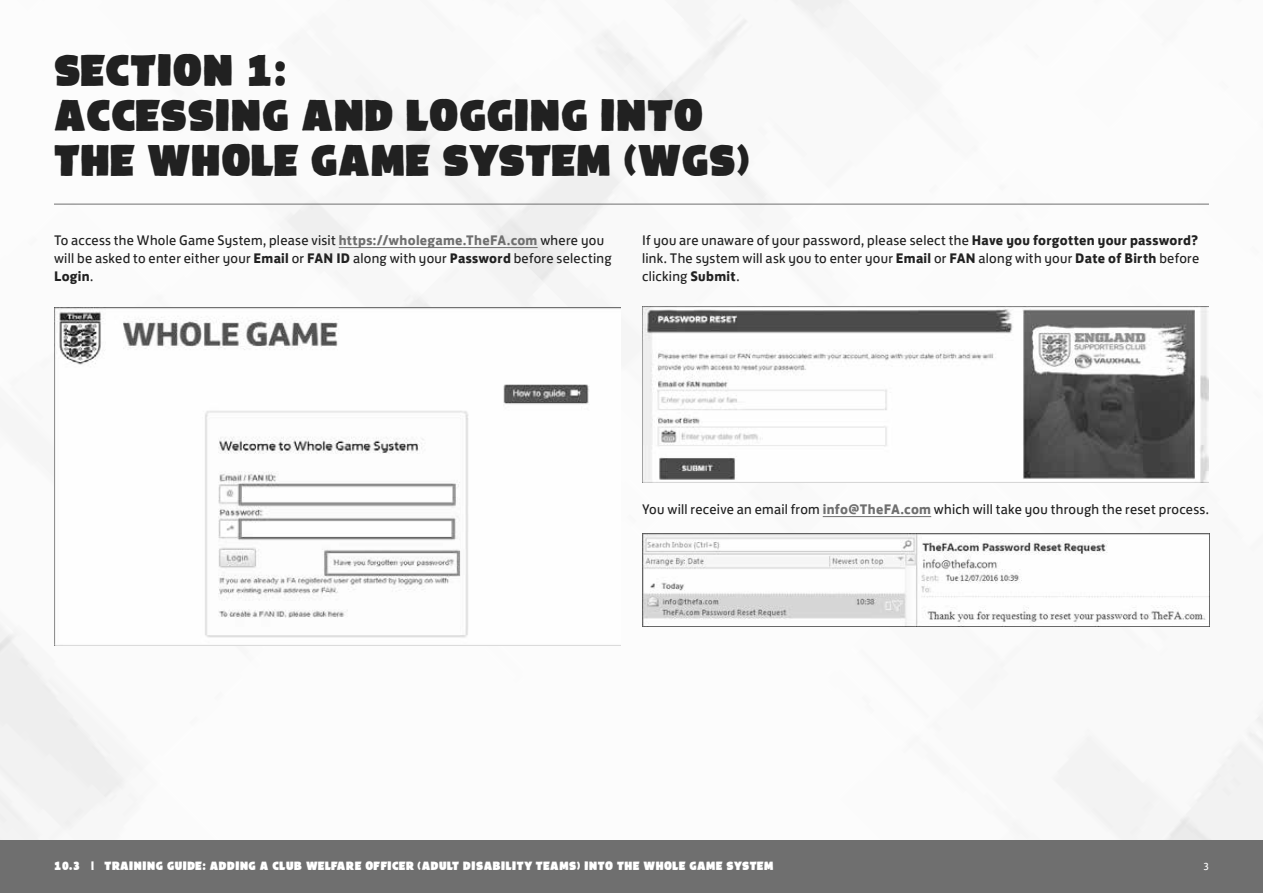
<style>
.page{position:relative;width:1263px;height:893px;background:#fff}
.page>*{position:absolute;margin:0;border:0;box-sizing:border-box;transform-origin:0 0}
.t1{font:39px/45px "FA Brush";color:#212121}
.t2{font:14.25px/18px "FS Jack";letter-spacing:.02em;color:#212121}
.t3{font:10.5px "FA Brush";letter-spacing:.03em;color:#fff}
.t4{font:10.5px "FS Jack";color:#fff}
.s1{font-weight:700;color:#6f6f6f}
.s2{font-weight:700}
</style>
<div class="page">
<img style="left:0;top:0;width:1263px;height:840px">
<hr style="left:54px;top:204px;width:1155px;height:1px;background:#6f6f6f">
<hr style="left:339px;top:247px;width:199px;height:1px;background:#6f6f6f">
<img style="left:54px;top:307px;width:567px;height:339px">
<hr style="left:823px;top:516px;width:108px;height:1px;background:#6f6f6f">
<img style="left:642px;top:307px;width:567px;height:175px">
<img style="left:642px;top:534px;width:567px;height:93px">
<div style="left:0;top:840px;width:1263px;height:53px;background:#6f6f6f"></div>
<h1 class="t1" style="left:54px;top:51px;width:698px">SECTION 1:<br>ACCESSING AND LOGGING INTO<br>THE WHOLE GAME SYSTEM (WGS)</h1>
<p class="t2" style="left:54px;top:230px;width:559px">To access the Whole Game System, please visit <span class="s1">https://wholegame.TheFA.com</span> where you will be asked to enter either your <span class="s2">Email</span> or <span class="s2">FAN ID</span> along with your <span class="s2">Password</span> before selecting<br><span class="s2">Login</span>.</p>
<p class="t2" style="left:642px;top:230px;width:559px;text-align:justify">If you are unaware of your password, please select the <span class="s2">Have you forgotten your password? </span>link. The system will ask you to enter your <span class="s2">Email</span> or <span class="s2">FAN</span> along with your <span class="s2">Date of Birth</span> before clicking <span class="s2">Submit</span>.</p>
<p class="t2" style="left:642px;top:499px;width:568px">You will receive an email from <span class="s1">info@TheFA.com</span> which will take you through the reset process.</p>
<p class="t3" style="left:54px;top:862px;width:721px">10.3 | TRAINING GUIDE: ADDING A CLUB WELFARE OFFICER (ADULT DISABILITY TEAMS) INTO THE WHOLE GAME SYSTEM</p>
<p class="t4" style="left:1203px;top:858px;width:7px">3</p>
</div>
